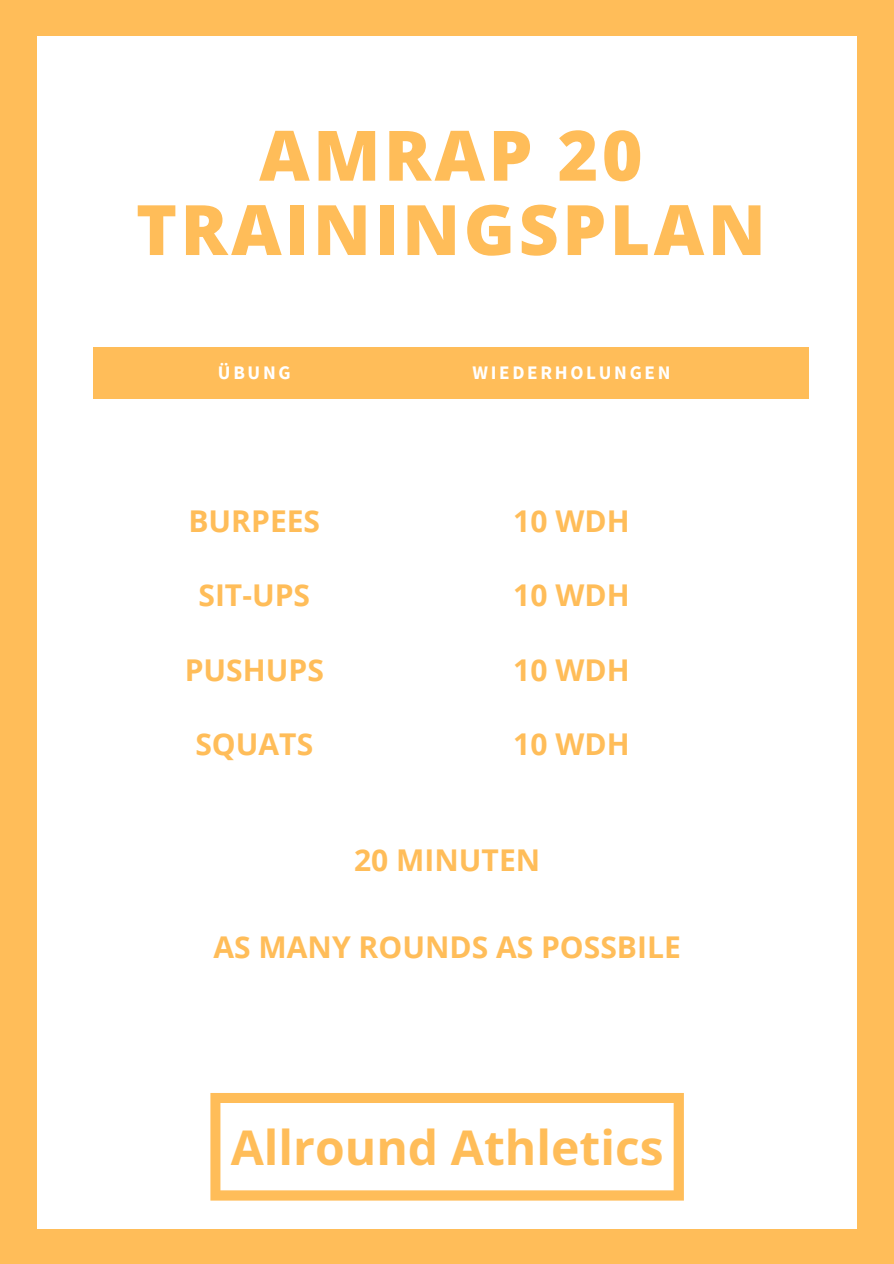
<style>
.page{position:relative;width:894px;height:1264px;background:#fff}
.page>*{position:absolute;margin:0;border:0;box-sizing:border-box;transform-origin:0 0}
.t1{font:800 69.6px/74.2px "Open Sans";letter-spacing:.05em;color:#ffbd59;text-align:center}
.t2{font:700 48px "Open Sans Hebrew";color:#ffbd59}
.t3{font:700 30px "Open Sans";color:#ffbd59}
.t4{font:700 19.2px "Source Sans Pro";letter-spacing:.14em;color:#fff}
</style>
<div class="page">
<div style="left:0;top:0;width:893px;height:1263px;background:#ffbd59"></div>
<div style="left:38px;top:36px;width:818px;height:1192px;background:#fff"></div>
<div style="left:93px;top:347px;width:715px;height:51px;background:#ffbd59"></div>
<svg style="left:210px;top:1093px;width:473px;height:107px"></svg>
<h1 class="t1" style="left:136px;top:115px;width:631px">AMRAP 20<br>TRAININGSPLAN</h1>
<p class="t4" style="left:218px;top:360px;width:74px">ÜBUNG</p>
<p class="t4" style="left:472px;top:360px;width:199px">WIEDERHOLUNGEN</p>
<p class="t3" style="left:188px;top:500px;width:133px">BURPEES</p>
<p class="t3" style="left:513px;top:500px;width:118px">10 WDH</p>
<p class="t3" style="left:198px;top:574px;width:113px">SIT-UPS</p>
<p class="t3" style="left:513px;top:574px;width:118px">10 WDH</p>
<p class="t3" style="left:185px;top:648px;width:141px">PUSHUPS</p>
<p class="t3" style="left:513px;top:648px;width:118px">10 WDH</p>
<p class="t3" style="left:195px;top:723px;width:119px">SQUATS</p>
<p class="t3" style="left:513px;top:723px;width:118px">10 WDH</p>
<p class="t3" style="left:354px;top:838px;width:187px">20 MINUTEN</p>
<p class="t3" style="left:213px;top:925px;width:468px">AS MANY ROUNDS AS POSSBILE</p>
<h2 class="t2" style="left:231px;top:1120px;width:434px">Allround Athletics</h2>
</div>
